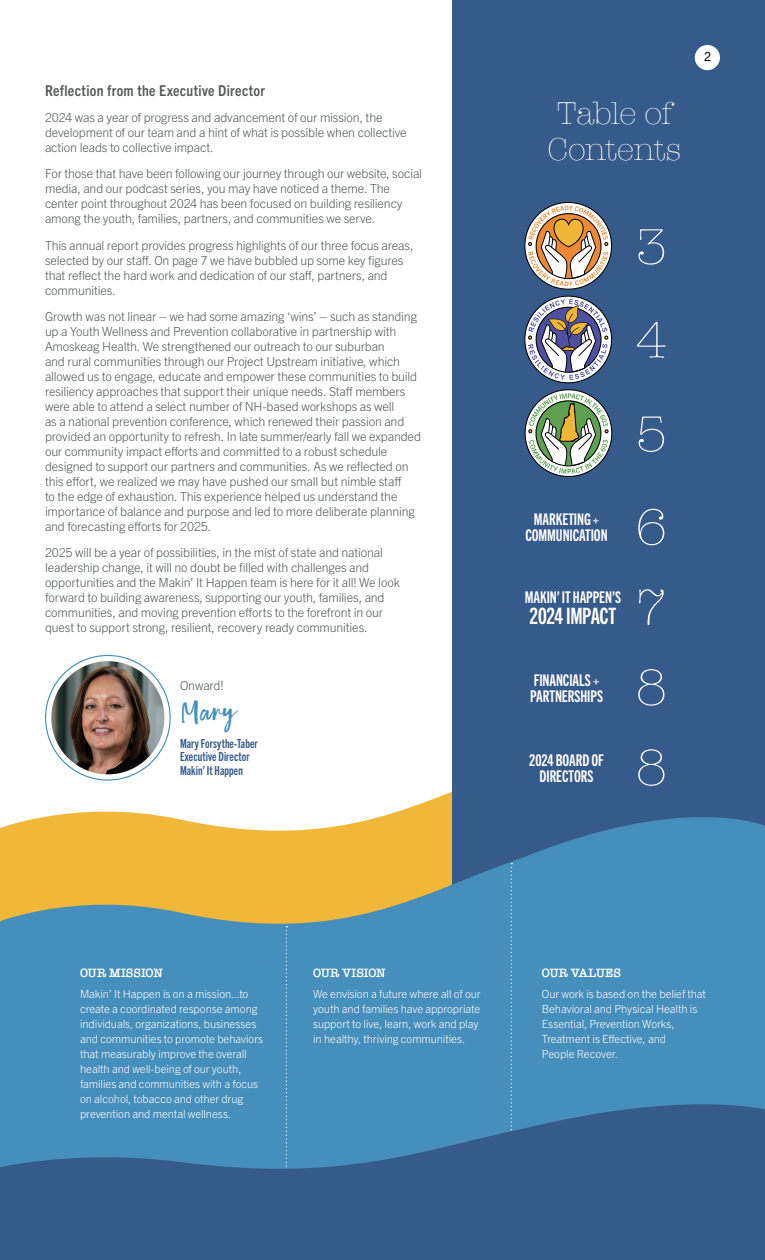
<style>
.page{position:relative;width:765px;height:1260px;background:#fff}
.page>*{position:absolute;margin:0;border:0;box-sizing:border-box;transform-origin:0 0}
.t1{font:300 51.75px/93.5px "American Typewriter";color:#fff;text-align:justify}
.t2{font:300 32.38px/35.6px "American Typewriter";letter-spacing:-.03em;color:#fff}
.t3{font:30px "Human Nature";color:#468ebb}
.t4{font:22.62px "Trade Gothic Next LT Pro Bd Cm";letter-spacing:-.015em;color:#fff}
.t5{font:16.12px/16.2px "Trade Gothic Next LT Pro Bd Cm";letter-spacing:-.005em;color:#fff;text-align:center}
.t6{font:700 condensed 15px "Trade Gothic Next LT Pro";letter-spacing:.02em;color:#535857}
.t7{font:300 12.5px/15px "Trade Gothic Next LT Pro";letter-spacing:-.015em;color:#535857}
.t8{font:12.5px/13.8px "Trade Gothic Next LT Pro Bd Cm";letter-spacing:.005em;color:#365a89}
.t9{font:600 12.5px "American Typewriter";letter-spacing:-.015em;color:#fff}
.t10{font:12.5px "Trade Gothic Next LT Pro";color:#000}
.t11{font:300 11.25px/15px "Trade Gothic Next LT Pro";letter-spacing:-.01em;color:#fff}
</style>
<div class="page">
<div style="left:453px;top:0;width:312px;height:1260px;background:#365a89"></div>
<svg style="left:525px;top:202px;width:87px;height:87px"></svg>
<svg style="left:528px;top:206px;width:80px;height:80px;background:#c2a78c"></svg>
<svg style="left:524px;top:295px;width:88px;height:89px"></svg>
<svg style="left:525px;top:390px;width:87px;height:86px"></svg>
<svg style="left:529px;top:393px;width:79px;height:81px;background:#98ac93"></svg>
<svg style="left:0;top:796px;width:765px;height:136px"></svg>
<div style="left:0;top:932px;width:765px;height:328px;background:#468ebb"></div>
<svg style="left:286px;top:926px;width:1px;height:164px"></svg>
<svg style="left:511px;top:863px;width:1px;height:228px"></svg>
<img style="left:51px;top:661px;width:113px;height:113px;border-radius:56px">
<svg style="left:0;top:1091px;width:765px;height:169px;fill:#365a89"></svg>
<div style="left:695px;top:45px;width:25px;height:25px;background:#fff;border-radius:50%"></div>
<p class="t6" style="left:45px;top:80px;width:222px">Reflection from the Executive Director</p>
<p class="t7" style="left:45px;top:109px;width:363px">2024 was a year of progress and advancement of our mission, the development of our team and a hint of what is possible when collective action leads to collective impact.</p>
<p class="t7" style="left:45px;top:166px;width:379px">For those that have been following our journey through our website, social media, and our podcast series, you may have noticed a theme. The center point throughout 2024 has been focused on building resiliency among the youth, families, partners, and communities we serve.</p>
<p class="t7" style="left:45px;top:237px;width:370px">This annual report provides progress highlights of our three focus areas, selected by our staff. On page 7 we have bubbled up some key figures that reflect the hard work and dedication of our staff, partners, and communities.</p>
<p class="t7" style="left:45px;top:308px;width:378px">Growth was not linear – we had some amazing ‘wins’ – such as standing up a Youth Wellness and Prevention collaborative in partnership with Amoskeag Health. We strengthened our outreach to our suburban<br>and rural communities through our Project Upstream initiative, which allowed us to engage, educate and empower these communities to build resiliency approaches that support their unique needs. Staff members were able to attend a select number of NH-based workshops as well<br>as a national prevention conference, which renewed their passion and provided an opportunity to refresh. In late summer/early fall we expanded our community impact efforts and committed to a robust schedule designed to support our partners and communities. As we reflected on this effort, we realized we may have pushed our small but nimble staff<br>to the edge of exhaustion. This experience helped us understand the importance of balance and purpose and led to more deliberate planning and forecasting efforts for 2025.</p>
<p class="t7" style="left:45px;top:544px;width:357px">2025 will be a year of possibilities, in the mist of state and national leadership change, it will no doubt be filled with challenges and opportunities and the Makin’ It Happen team is here for it all! We look forward to building awareness, supporting our youth, families, and communities, and moving prevention efforts to the forefront in our quest to support strong, resilient, recovery ready communities.</p>
<p class="t7" style="left:180px;top:677px;width:45px">Onward!</p>
<h3 class="t3" style="left:180px;top:698px;width:59px">Mary</h3>
<p class="t8" style="left:180px;top:736px;width:79px">Mary Forsythe-Taber<br>Executive Director<br>Makin’ It Happen</p>
<h2 class="t2" style="left:547px;top:94px;width:135px">Table of<br>Contents</h2>
<p class="t10" style="left:704px;top:48px;width:9px">2</p>
<p class="t5" style="left:525px;top:510px;width:84px">MARKETING +<br>COMMUNICATION</p>
<h1 class="t1" style="left:635px;top:198px;width:34px">3<br>4<br>5<br>6</h1>
<p class="t5" style="left:525px;top:588px;width:98px">MAKIN’ IT HAPPEN’S</p>
<h3 class="t4" style="left:530px;top:601px;width:88px">2024 IMPACT</h3>
<h1 class="t1" style="left:635px;top:559px;width:34px">7</h1>
<p class="t5" style="left:530px;top:671px;width:74px;text-align:left">FINANCIALS +<br>PARTNERSHIPS</p>
<p class="t5" style="left:529px;top:751px;width:76px">2024 BOARD OF<br>DIRECTORS</p>
<h1 class="t1" style="left:635px;top:639px;width:34px">8</h1>
<h1 class="t1" style="left:635px;top:719px;width:34px">8</h1>
<p class="t9" style="left:80px;top:963px;width:84px">OUR MISSION</p>
<p class="t11" style="left:80px;top:985px;width:185px">Makin’ It Happen is on a mission...to create a coordinated response among individuals, organizations, businesses and communities to promote behaviors that measurably improve the overall health and well-being of our youth, families and communities with a focus on alcohol, tobacco and other drug prevention and mental wellness.</p>
<p class="t9" style="left:313px;top:963px;width:74px">OUR VISION</p>
<p class="t11" style="left:313px;top:985px;width:169px">We envision a future where all of our youth and families have appropriate support to live, learn, work and play in healthy, thriving communities.</p>
<p class="t9" style="left:542px;top:963px;width:81px">OUR VALUES</p>
<p class="t11" style="left:542px;top:985px;width:166px">Our work is based on the belief that<br>Behavioral and Physical Health is<br>Essential, Prevention Works,<br>Treatment is Effective, and<br>People Recover.</p>
</div>
